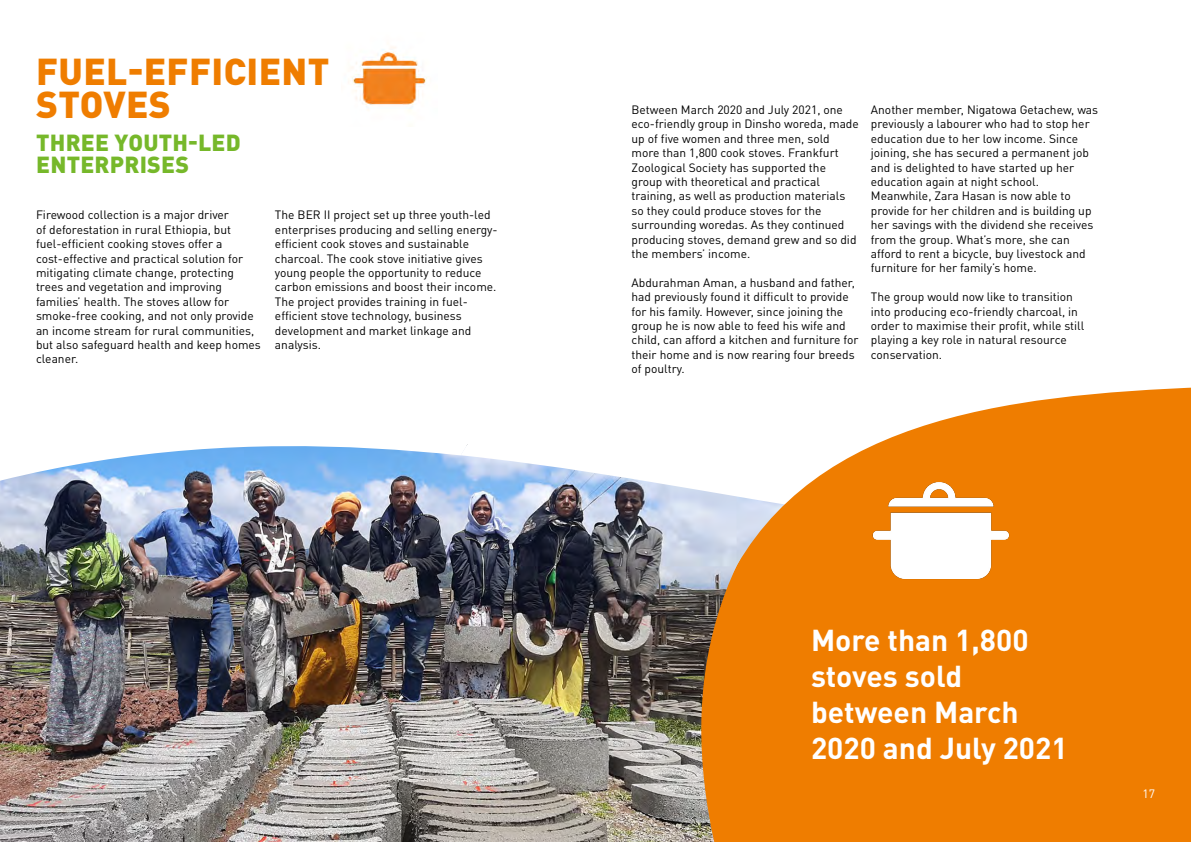
<style>
.page{position:relative;width:1191px;height:842px;background:#fff}
.page>*{position:absolute;margin:0;border:0;box-sizing:border-box;transform-origin:0 0}
.t1{font:900 37px/33px "DIN Pro";letter-spacing:.01em;color:#ef7d00}
.t2{font:700 29.9px/35.9px "DIN Pro";color:#fff}
.t3{font:900 23px/22px "DIN Pro";letter-spacing:.01em;color:#76b82a}
.t4{font:12px/14.4px "DIN Pro";color:#000}
.t5{font:12px "DIN Pro";color:#fff}
</style>
<div class="page">
<img style="left:0;top:446px;width:339px;height:374px">
<img style="left:339px;top:444px;width:276px;height:398px">
<svg style="left:615px;top:387px;width:576px;height:455px;background:#e19038"></svg>
<img style="left:348px;top:47px;width:79px;height:64px">
<img style="left:859px;top:456px;width:174px;height:167px">
<h1 class="t1" style="left:36px;top:54px;width:295px">FUEL-EFFICIENT<br>STOVES</h1>
<h3 class="t3" style="left:36px;top:131px;width:206px">THREE YOUTH-LED<br>ENTERPRISES</h3>
<p class="t4" style="left:36px;top:207px;width:226px">Firewood collection is a major driver<br>of deforestation in rural Ethiopia, but fuel-efficient cooking stoves offer a cost-effective and practical solution for mitigating climate change, protecting trees and vegetation and improving families’ health. The stoves allow for smoke-free cooking, and not only provide an income stream for rural communities, but also safeguard health and keep homes cleaner.</p>
<p class="t4" style="left:275px;top:207px;width:224px">The BER II project set up three youth-led enterprises producing and selling energy&shy;efficient cook stoves and sustainable charcoal. The cook stove initiative gives young people the opportunity to reduce carbon emissions and boost their income.<br>The project provides training in fuel&shy;efficient stove technology, business development and market linkage and analysis.</p>
<p class="t4" style="left:631px;top:101px;width:229px">Between March 2020 and July 2021, one eco-friendly group in Dinsho woreda, made up of five women and three men, sold more than 1,800 cook stoves. Frankfurt Zoological Society has supported the group with theoretical and practical training, as well as production materials so they could produce stoves for the surrounding woredas. As they continued producing stoves, demand grew and so did the members’ income.</p>
<p class="t4" style="left:631px;top:274px;width:228px">Abdurahman Aman, a husband and father, had previously found it difficult to provide for his family. However, since joining the group he is now able to feed his wife and child, can afford a kitchen and furniture for their home and is now rearing four breeds of poultry.</p>
<p class="t4" style="left:871px;top:101px;width:229px">Another member, Nigatowa Getachew, was previously a labourer who had to stop her education due to her low income. Since joining, she has secured a permanent job and is delighted to have started up her education again at night school.<br>Meanwhile, Zara Hasan is now able to provide for her children and is building up her savings with the dividend she receives from the group. What’s more, she can afford to rent a bicycle, buy livestock and furniture for her family’s home.</p>
<p class="t4" style="left:871px;top:289px;width:215px">The group would now like to transition into producing eco-friendly charcoal, in order to maximise their profit, while still playing a key role in natural resource conservation.</p>
<h2 class="t2" style="left:811px;top:619px;width:258px">More than 1,800 stoves sold between March<br>2020 and July 2021</h2>
<p class="t5" style="left:1142px;top:784px;width:14px">17</p>
</div>
